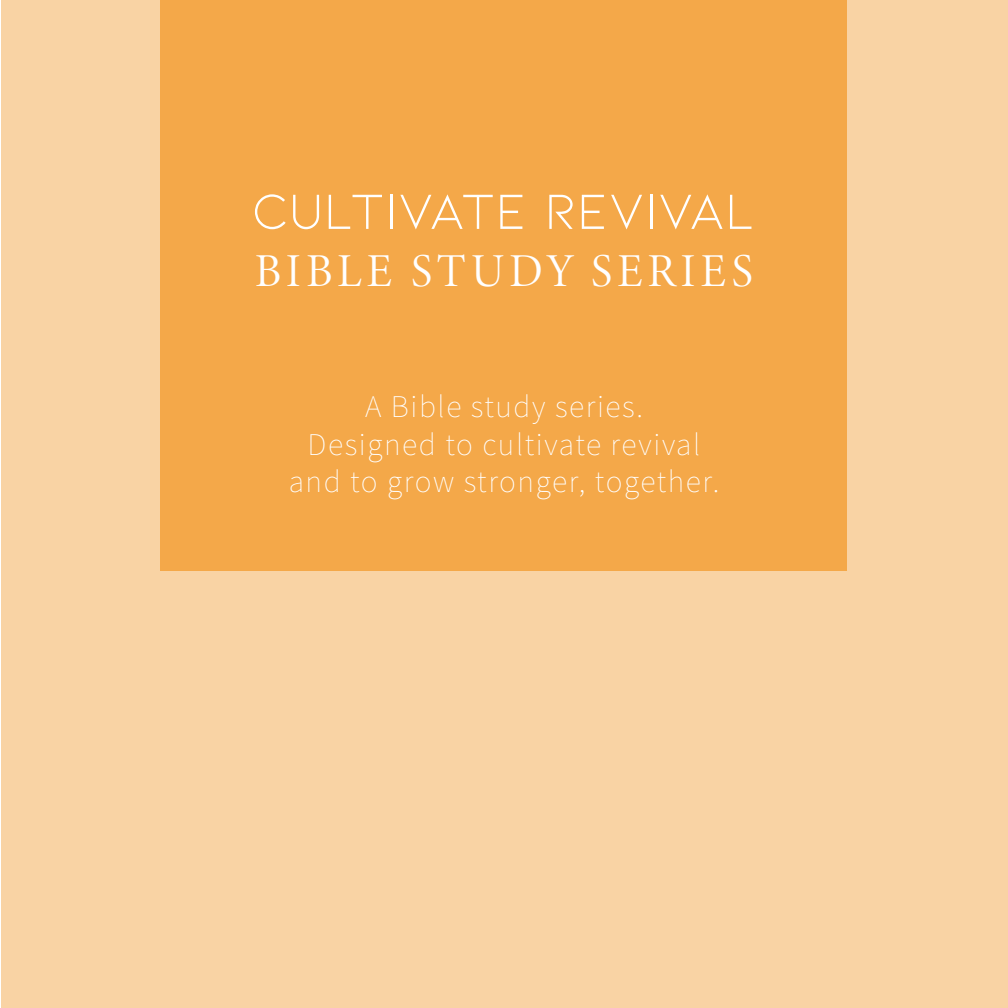
<style>
.page{position:relative;width:1008px;height:1008px;background:#fff}
.page>*{position:absolute;margin:0;border:0;box-sizing:border-box;transform-origin:0 0}
.t1{font:52.5px "Kiona";color:#fff}
.t2{font:47.25px "Minion Variable Concept";letter-spacing:.105em;color:#fff}
.t3{font:31.5px/37.8px "Source Sans Variable";letter-spacing:.05em;color:#fff;text-align:center}
</style>
<div class="page">
<div style="left:1px;top:0;width:1007px;height:1008px;background:#f9d3a4"></div>
<div style="left:161px;top:0;width:686px;height:571px;background:#f4a849"></div>
<h1 class="t1" style="left:252px;top:182px;width:505px">CULTIVATE REVIVAL</h1>
<h2 class="t2" style="left:255px;top:237px;width:500px">BIBLE STUDY SERIES</h2>
<p class="t3" style="left:289px;top:388px;width:432px">A Bible study series.<br>Designed to cultivate revival and to grow stronger, together.</p>
</div>
